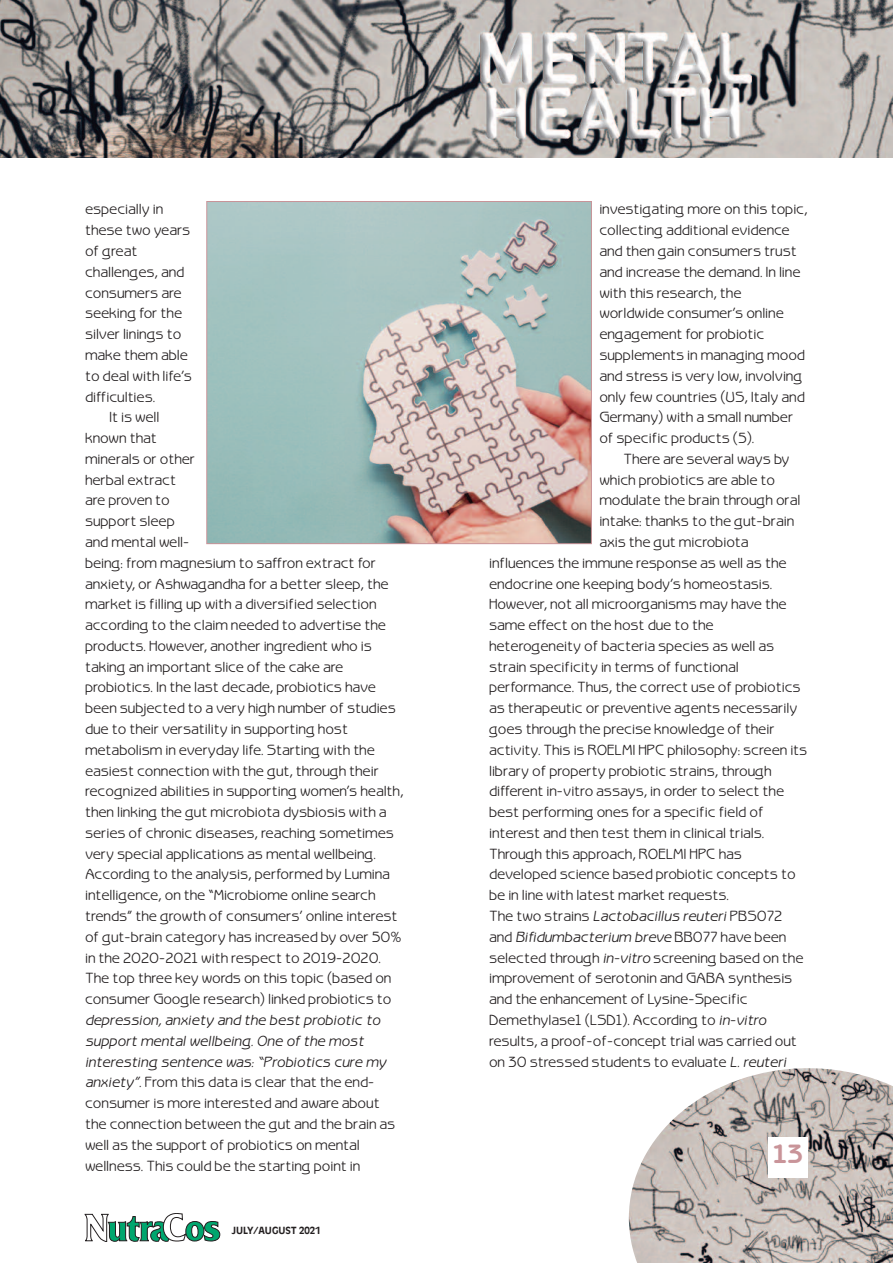
<style>
.page{position:relative;width:893px;height:1263px;background:#fff}
.page>*{position:absolute;margin:0;border:0;box-sizing:border-box;transform-origin:0 0}
.t1{font:700 24px "Benguiat Gothic";color:#c99499}
.t2{font:13.5px/20.9px "Benguiat Gothic";color:#231f20}
.t3{font:italic 13.5px "Benguiat Gothic";color:#231f20}
.t4{font:700 9.75px "Antique Olive";color:#231f20}
.s1{font-style:italic}
.s2{font-style:normal}
</style>
<div class="page">
<img style="left:629px;top:1068px;width:264px;height:195px">
<img style="left:0;top:0;width:893px;height:158px">
<div style="left:768px;top:1138px;width:40px;height:40px;background:#fff"></div>
<svg style="left:85px;top:1213px;width:135px;height:29px"></svg>
<img style="left:208px;top:203px;width:382px;height:339px">
<div style="left:206px;top:201px;width:386px;height:343px;border:1px solid #c99499"></div>
<p class="t2" style="left:85px;top:199px;width:80px">especially in</p>
<p class="t2" style="left:85px;top:220px;width:107px">these two years</p>
<p class="t2" style="left:85px;top:241px;width:54px">of great</p>
<p class="t2" style="left:85px;top:262px;width:101px">challenges, and</p>
<p class="t2" style="left:85px;top:282px;width:98px">consumers are</p>
<p class="t2" style="left:85px;top:303px;width:99px">seeking for the</p>
<p class="t2" style="left:85px;top:324px;width:98px">silver linings to</p>
<p class="t2" style="left:85px;top:345px;width:104px">make them able</p>
<p class="t2" style="left:85px;top:366px;width:108px">to deal with life’s</p>
<p class="t2" style="left:85px;top:386px;width:72px">difficulties.</p>
<p class="t2" style="left:109px;top:407px;width:52px">It is well</p>
<p class="t2" style="left:85px;top:428px;width:73px">known that</p>
<p class="t2" style="left:85px;top:449px;width:112px">minerals or other</p>
<p class="t2" style="left:85px;top:470px;width:93px">herbal extract</p>
<p class="t2" style="left:85px;top:490px;width:86px">are proven to</p>
<p class="t2" style="left:85px;top:511px;width:91px">support sleep</p>
<p class="t2" style="left:85px;top:532px;width:106px">and mental well-</p>
<p class="t2" style="left:85px;top:553px;width:292px">being: from magnesium to saffron extract for</p>
<p class="t2" style="left:85px;top:573px;width:305px">anxiety, or Ashwagandha for a better sleep, the</p>
<p class="t2" style="left:85px;top:594px;width:293px">market is filling up with a diversified selection</p>
<p class="t2" style="left:85px;top:615px;width:302px">according to the claim needed to advertise the</p>
<p class="t2" style="left:85px;top:636px;width:288px">products. However, another ingredient who is</p>
<p class="t2" style="left:85px;top:657px;width:260px">taking an important slice of the cake are</p>
<p class="t2" style="left:85px;top:677px;width:292px">probiotics. In the last decade, probiotics have</p>
<p class="t2" style="left:85px;top:698px;width:312px">been subjected to a very high number of studies</p>
<p class="t2" style="left:85px;top:719px;width:264px">due to their versatility in supporting host</p>
<p class="t2" style="left:85px;top:740px;width:291px">metabolism in everyday life. Starting with the</p>
<p class="t2" style="left:85px;top:760px;width:295px">easiest connection with the gut, through their</p>
<p class="t2" style="left:85px;top:781px;width:320px">recognized abilities in supporting women’s health,</p>
<p class="t2" style="left:85px;top:802px;width:303px">then linking the gut microbiota dysbiosis with a</p>
<p class="t2" style="left:85px;top:823px;width:310px">series of chronic diseases, reaching sometimes</p>
<p class="t2" style="left:85px;top:844px;width:292px">very special applications as mental wellbeing.</p>
<p class="t2" style="left:85px;top:864px;width:306px">According to the analysis, performed by Lumina</p>
<p class="t2" style="left:85px;top:885px;width:292px">intelligence, on the “Microbiome online search</p>
<p class="t2" style="left:85px;top:906px;width:314px">trends” the growth of consumers’ online interest</p>
<p class="t2" style="left:85px;top:927px;width:318px">of gut-brain category has increased by over 50%</p>
<p class="t2" style="left:85px;top:947px;width:297px">in the 2020-2021 with respect to 2019-2020.</p>
<p class="t2" style="left:85px;top:968px;width:308px">The top three key words on this topic (based on</p>
<p class="t2" style="left:85px;top:989px;width:308px">consumer Google research) linked probiotics to</p>
<p class="t2" style="left:85px;top:1010px;width:312px"><span class="s1">depression, anxiety and the best probiotic to support mental wellbeing. One of the most interesting sentence was: “Probiotics cure my anxiety”</span>. From this data is clear that the end&shy;consumer is more interested and aware about the connection between the gut and the brain as well as the support of probiotics on mental wellness. This could be the starting point in</p>
<p class="t4" style="left:232px;top:1226px;width:91px">JULY/AUGUST 2021</p>
<p class="t2" style="left:599px;top:199px;width:210px">investigating more on this topic, collecting additional evidence and then gain consumers trust and increase the demand. In line with this research, the worldwide consumer’s online engagement for probiotic supplements in managing mood and stress is very low, involving only few countries (US, Italy and<br>Germany) with a small number of specific products (5).</p>
<p class="t2" style="left:623px;top:449px;width:168px">There are several ways by</p>
<p class="t2" style="left:599px;top:469px;width:177px">which probiotics are able to</p>
<p class="t2" style="left:599px;top:490px;width:203px">modulate the brain through oral</p>
<p class="t2" style="left:599px;top:511px;width:196px">intake: thanks to the gut-brain</p>
<p class="t2" style="left:599px;top:532px;width:151px">axis the gut microbiota</p>
<p class="t2" style="left:489px;top:553px;width:299px">influences the immune response as well as the</p>
<p class="t2" style="left:489px;top:573px;width:285px">endocrine one keeping body’s homeostasis.</p>
<p class="t2" style="left:489px;top:594px;width:299px">However, not all microorganisms may have the</p>
<p class="t2" style="left:489px;top:615px;width:226px">same effect on the host due to the</p>
<p class="t2" style="left:489px;top:636px;width:287px">heterogeneity of bacteria species as well as</p>
<p class="t2" style="left:489px;top:657px;width:251px">strain specificity in terms of functional</p>
<p class="t2" style="left:489px;top:677px;width:313px">performance. Thus, the correct use of probiotics</p>
<p class="t2" style="left:489px;top:698px;width:310px">as therapeutic or preventive agents necessarily</p>
<p class="t2" style="left:489px;top:719px;width:287px">goes through the precise knowledge of their</p>
<p class="t2" style="left:489px;top:740px;width:320px">activity. This is ROELMI HPC philosophy: screen its</p>
<p class="t2" style="left:489px;top:760px;width:284px">library of property probiotic strains, through</p>
<p class="t2" style="left:489px;top:781px;width:297px">different in-vitro assays, in order to select the</p>
<p class="t2" style="left:489px;top:802px;width:276px">best performing ones for a specific field of</p>
<p class="t2" style="left:489px;top:823px;width:277px">interest and then test them in clinical trials.</p>
<p class="t2" style="left:489px;top:844px;width:254px">Through this approach, ROELMI HPC has</p>
<p class="t2" style="left:489px;top:864px;width:308px">developed science based probiotic concepts to</p>
<p class="t2" style="left:489px;top:885px;width:241px">be in line with latest market requests.</p>
<p class="t3" style="left:489px;top:908px;width:295px"><span class="s2">The two strains</span> Lactobacillus reuteri <span class="s2">PBS072</span></p>
<p class="t3" style="left:489px;top:929px;width:299px"><span class="s2">and</span> Bifidumbacterium breve <span class="s2">BB077 have been</span></p>
<p class="t2" style="left:489px;top:947px;width:316px">selected through <span class="s1">in-vitro</span> screening based on the</p>
<p class="t2" style="left:489px;top:968px;width:305px">improvement of serotonin and GABA synthesis</p>
<p class="t2" style="left:489px;top:989px;width:260px">and the enhancement of Lysine-Specific</p>
<p class="t2" style="left:489px;top:1010px;width:279px">Demethylase1 (LSD1). According to <span class="s1">in-vitro</span></p>
<p class="t2" style="left:489px;top:1031px;width:309px">results, a proof-of-concept trial was carried out</p>
<p class="t2" style="left:489px;top:1051px;width:299px">on 30 stressed students to evaluate <span class="s1">L. reuteri</span></p>
<h1 class="t1" style="left:773px;top:1140px;width:32px">13</h1>
</div>
